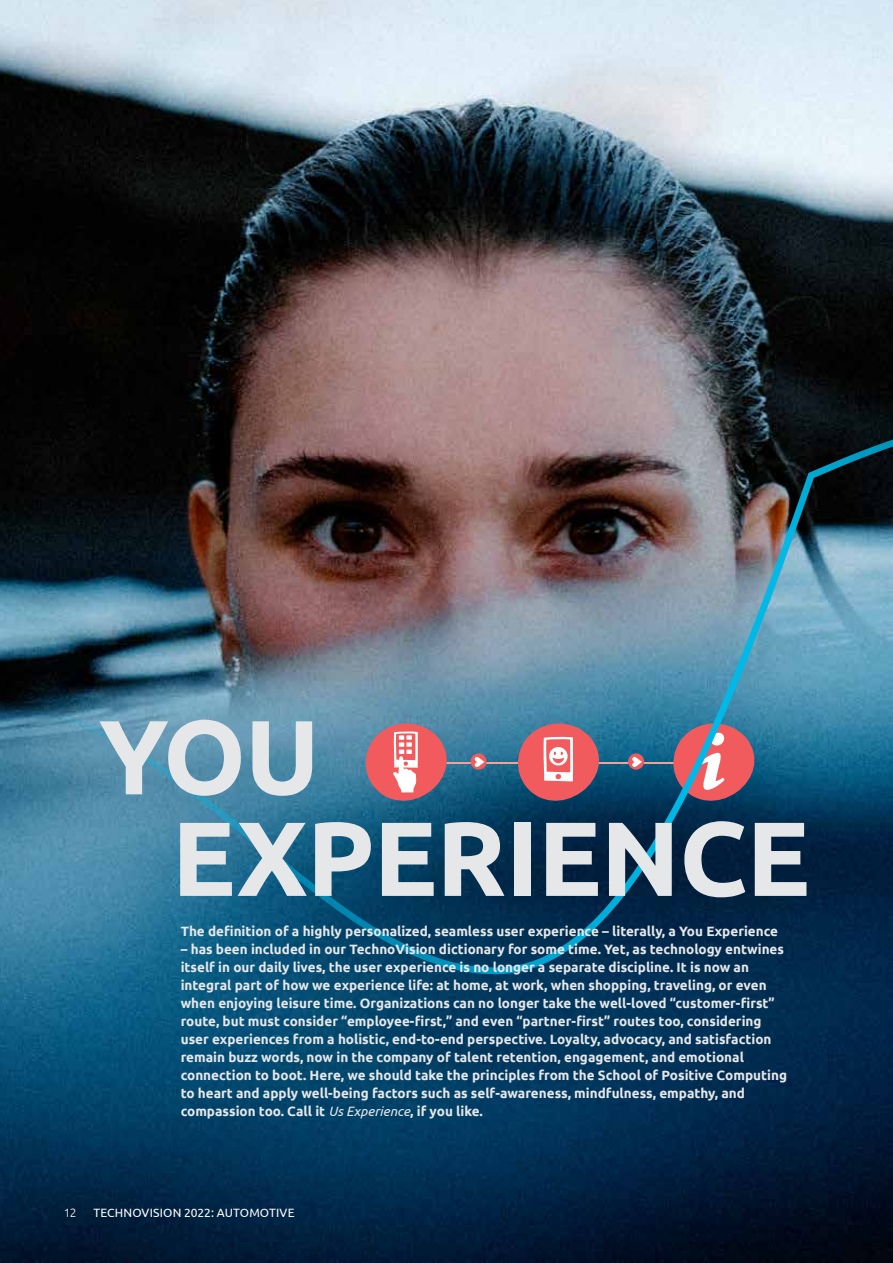
<style>
.page{position:relative;width:893px;height:1263px;background:#fff}
.page>*{position:absolute;margin:0;border:0;box-sizing:border-box;transform-origin:0 0}
.t1{font:700 105.3px/101.6px "Ubuntu";letter-spacing:-.01em;color:#e6e7e8}
.t2{font:700 13.5px/18px "Ubuntu";color:#e6e7e8}
.t3{font:12px "Ubuntu";letter-spacing:.015em;color:#fff}
.t4{font:300 12px "Ubuntu";color:#fff}
.s1{font-weight:400;font-style:italic}
</style>
<div class="page">
<img style="left:0;top:0;width:893px;height:1263px">
<img style="left:0;top:411px;width:893px;height:563px">
<h1 class="t1" style="left:172px;top:704px;width:640px;text-indent:-73px">YOU<br>EXPERIENCE</h1>
<p class="t2" style="left:181px;top:922px;width:599px">The definition of a highly personalized, seamless user experience – literally, a You Experience</p>
<p class="t2" style="left:181px;top:940px;width:608px">– has been included in our TechnoVision dictionary for some time. Yet, as technology entwines itself in our daily lives, the user experience is no longer a separate discipline. It is now an integral part of how we experience life: at home, at work, when shopping, traveling, or even when enjoying leisure time. Organizations can no longer take the well-loved “customer-first” route, but must consider “employee-first,” and even “partner-first” routes too, considering user experiences from a holistic, end-to-end perspective. Loyalty, advocacy, and satisfaction remain buzz words, now in the company of talent retention, engagement, and emotional connection to boot. Here, we should take the principles from the School of Positive Computing to heart and apply well-being factors such as self-awareness, mindfulness, empathy, and compassion too. Call it <span class="s1">Us Experience</span>, if you like.</p>
<p class="t4" style="left:64px;top:1205px;width:14px">12</p>
<p class="t3" style="left:94px;top:1205px;width:203px">TECHNOVISION 2022: AUTOMOTIVE</p>
</div>
